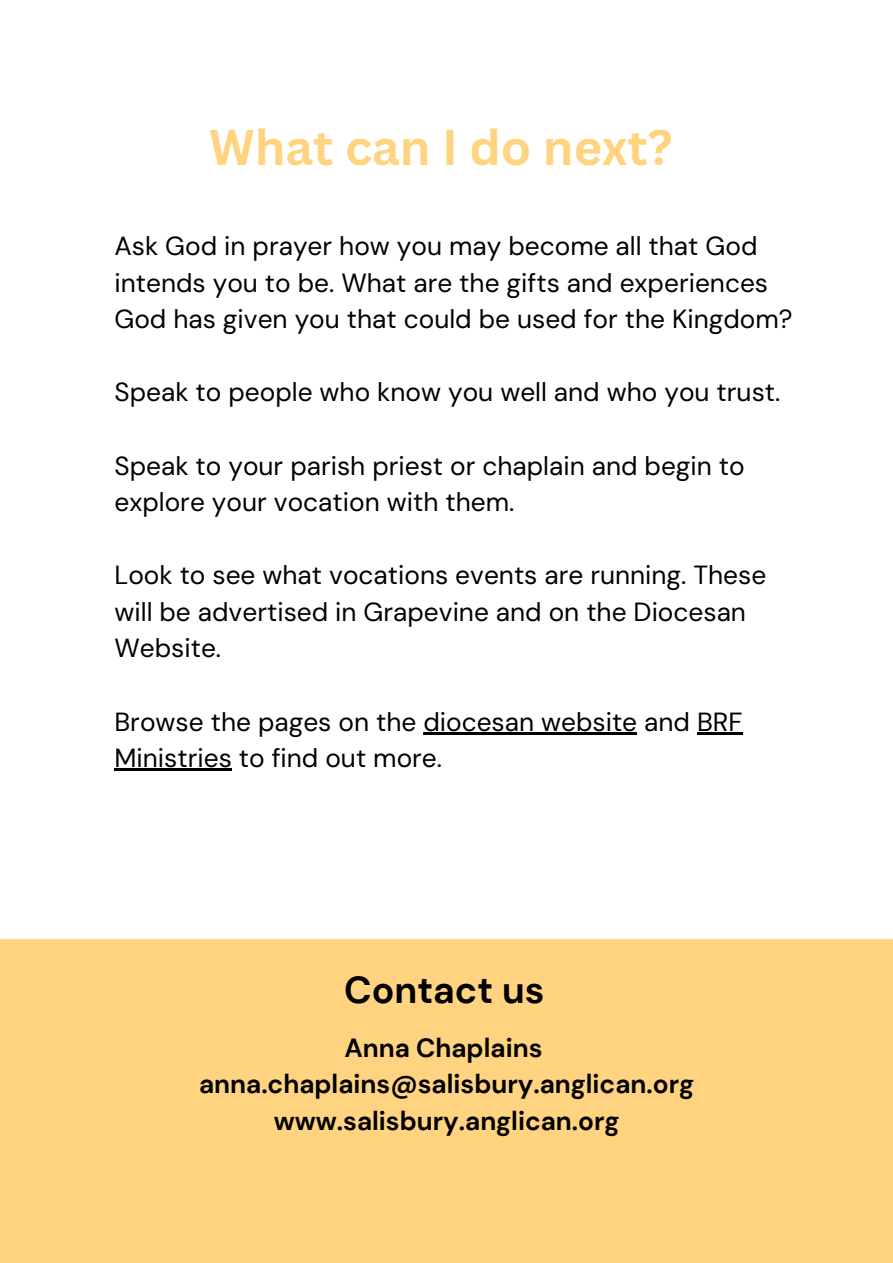
<style>
.page{position:relative;width:893px;height:1263px;background:#fff}
.page>*{position:absolute;margin:0;border:0;box-sizing:border-box;transform-origin:0 0}
.t1{font:700 48.75px "Canva Sans";color:#ffd37f}
.t2{font:700 37.5px "DM Sans";color:#000}
.t3{font:26.25px/36.6px "DM Sans";color:#000}
.t4{font:700 26.25px/36.6px "DM Sans";color:#000;text-align:center}
</style>
<div class="page">
<hr style="left:423px;top:732px;width:214px;height:2px;background:#000">
<hr style="left:697px;top:732px;width:45px;height:2px;background:#000">
<hr style="left:114px;top:769px;width:118px;height:2px;background:#000">
<div style="left:0;top:940px;width:892px;height:323px;background:#ffd37f"></div>
<p class="t1" style="left:209px;top:113px;width:465px">What can I do next?</p>
<h1 class="t3" style="left:114px;top:228px;width:679px">Ask God in prayer how you may become all that God intends you to be. What are the gifts and experiences<br>God has given you that could be used for the Kingdom?</h1>
<p class="t3" style="left:114px;top:374px;width:667px">Speak to people who know you well and who you trust.</p>
<p class="t3" style="left:114px;top:447px;width:632px">Speak to your parish priest or chaplain and begin to explore your vocation with them.</p>
<p class="t3" style="left:114px;top:557px;width:653px">Look to see what vocations events are running. These will be advertised in Grapevine and on the Diocesan<br>Website.</p>
<p class="t3" style="left:114px;top:703px;width:629px">Browse the pages on the diocesan website and BRF<br>Ministries to find out more.</p>
<h3 class="t2" style="left:344px;top:966px;width:202px">Contact us</h3>
<h2 class="t4" style="left:199px;top:1029px;width:496px">Anna Chaplains anna.chaplains@salisbury.anglican.org www.salisbury.anglican.org</h2>
</div>
